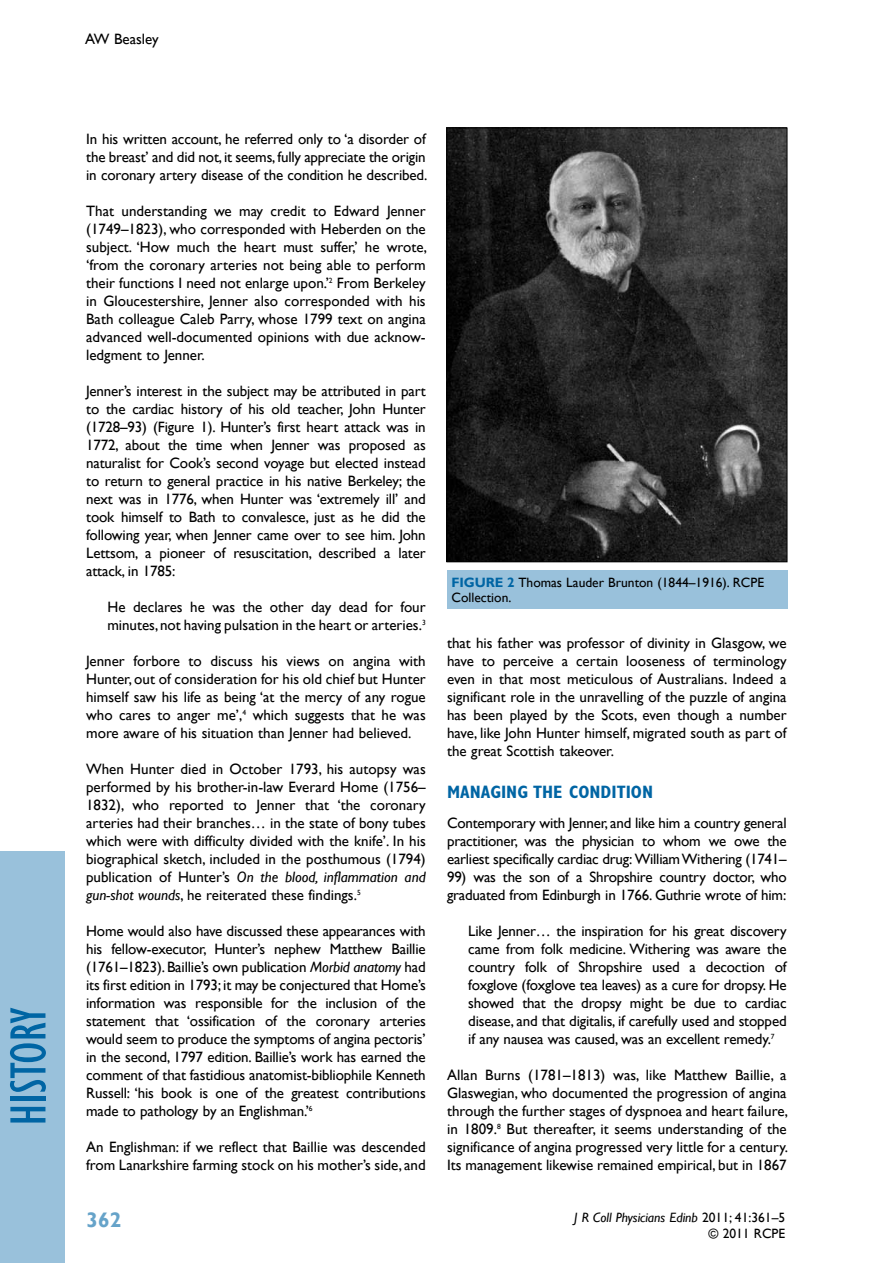
<style>
.page{position:relative;width:893px;height:1263px;background:#fff}
.page>*{position:absolute;margin:0;border:0;box-sizing:border-box;transform-origin:0 0}
.t1{font:condensed 52.5px "Gill Sans";color:#0065a4}
.t2{font:700 21px "Gill Sans";color:#66a3c9}
.t3{font:700 condensed 18px "Gill Sans";color:#0065a4}
.t4{font:15px/18px "Gill Sans";color:#000;text-align:justify}
.t5{font:13.5px/15px "Gill Sans";color:#000}
.s1{font-style:italic}
.s2{font-weight:700;color:#0065a4}
</style>
<div class="page">
<div style="left:0;top:851px;width:65px;height:412px;background:#99c1db"></div>
<img style="left:448px;top:130px;width:337px;height:430px">
<div style="left:446px;top:128px;width:341px;height:434px;border:1px solid #000"></div>
<div style="left:447px;top:570px;width:340px;height:38px;background:#99c1db"></div>
<h1 class="t1" style="left:-3px;top:1126px;width:120px;rotate:-90deg">history</h1>
<p class="t4" style="left:85px;top:31px;width:75px">AW Beasley</p>
<p class="t4" style="left:86px;top:130px;width:343px">In his written account, he referred only to ‘a disorder of the breast’ and did not, it seems, fully appreciate the origin in coronary artery disease of the condition he described.</p>
<p class="t4" style="left:86px;top:202px;width:343px">That understanding we may credit to Edward Jenner (1749–1823), who corresponded with Heberden on the subject. ‘How much the heart must suffer,’ he wrote, ‘from the coronary arteries not being able to perform their functions I need not enlarge upon.’<sup>2</sup> From Berkeley in Gloucestershire, Jenner also corresponded with his Bath colleague Caleb Parry, whose 1799 text on angina advanced well-documented opinions with due acknow&shy;ledgment to Jenner.</p>
<p class="t4" style="left:86px;top:382px;width:341px">Jenner’s interest in the subject may be attributed in part to the cardiac history of his old teacher, John Hunter (1728–93) (Figure 1). Hunter’s first heart attack was in 1772, about the time when Jenner was proposed as naturalist for Cook’s second voyage but elected instead to return to general practice in his native Berkeley; the next was in 1776, when Hunter was ‘extremely ill’ and took himself to Bath to convalesce, just as he did the following year, when Jenner came over to see him. John Lettsom, a pioneer of resuscitation, described a later attack, in 1785:</p>
<p class="t4" style="left:107px;top:598px;width:320px">He declares he was the other day dead for four minutes, not having pulsation in the heart or arteries.<sup>3</sup></p>
<p class="t4" style="left:86px;top:652px;width:341px">Jenner forbore to discuss his views on angina with Hunter, out of consideration for his old chief but Hunter himself saw his life as being ‘at the mercy of any rogue who cares to anger me’,<sup>4</sup> which suggests that he was more aware of his situation than Jenner had believed.</p>
<p class="t4" style="left:86px;top:760px;width:341px">When Hunter died in October 1793, his autopsy was performed by his brother-in-law Everard Home (1756– 1832), who reported to Jenner that ‘the coronary arteries had their branches… in the state of bony tubes which were with difficulty divided with the knife’. In his biographical sketch, included in the posthumous (1794) publication of Hunter’s <span class="s1">On the blood, inflammation and gun-shot wounds</span>, he reiterated these findings.<sup>5</sup></p>
<p class="t4" style="left:86px;top:922px;width:341px">Home would also have discussed these appearances with his fellow-executor, Hunter’s nephew Matthew Baillie (1761–1823). Baillie’s own publication <span class="s1">Morbid anatomy</span> had its first edition in 1793; it may be conjectured that Home’s information was responsible for the inclusion of the statement that ‘ossification of the coronary arteries would seem to produce the symptoms of angina pectoris’ in the second, 1797 edition. Baillie’s work has earned the comment of that fastidious anatomist-bibliophile Kenneth Russell: ‘his book is one of the greatest contributions made to pathology by an Englishman.’<sup>6</sup></p>
<p class="t4" style="left:86px;top:1138px;width:341px">An Englishman: if we reflect that Baillie was descended from Lanarkshire farming stock on his mother’s side, and</p>
<h2 class="t2" style="left:87px;top:1207px;width:36px">362</h2>
<p class="t5" style="left:451px;top:575px;width:314px"><span class="s2">FIGURE 2</span> Thomas Lauder Brunton (1844–1916). RCPE<br>Collection.</p>
<p class="t4" style="left:447px;top:634px;width:341px">that his father was professor of divinity in Glasgow, we have to perceive a certain looseness of terminology even in that most meticulous of Australians. Indeed a significant role in the unravelling of the puzzle of angina has been played by the Scots, even though a number have, like John Hunter himself, migrated south as part of the great Scottish takeover.</p>
<p class="t3" style="left:447px;top:781px;width:208px">MANAGING THE CONDITION</p>
<p class="t4" style="left:447px;top:814px;width:341px">Contemporary with Jenner, and like him a country general practitioner, was the physician to whom we owe the earliest specifically cardiac drug: William Withering (1741–</p>
<p class="t4" style="left:447px;top:868px;width:341px">99) was the son of a Shropshire country doctor, who graduated from Edinburgh in 1766. Guthrie wrote of him:</p>
<p class="t4" style="left:468px;top:922px;width:320px">Like Jenner… the inspiration for his great discovery came from folk medicine. Withering was aware the country folk of Shropshire used a decoction of foxglove (foxglove tea leaves) as a cure for dropsy. He showed that the dropsy might be due to cardiac disease, and that digitalis, if carefully used and stopped if any nausea was caused, was an excellent remedy.<sup>7</sup></p>
<p class="t4" style="left:447px;top:1066px;width:343px">Allan Burns (1781–1813) was, like Matthew Baillie, a Glaswegian, who documented the progression of angina through the further stages of dyspnoea and heart failure, in 1809.<sup>8</sup> But thereafter, it seems understanding of the significance of angina progressed very little for a century.<br>Its management likewise remained empirical, but in 1867</p>
<p class="t5" style="left:574px;top:1210px;width:212px;line-height:15.9px;text-align:right"><span class="s1">J R Coll Physicians Edinb</span> 2011; 41:361–5 © 2011 RCPE</p>
</div>
